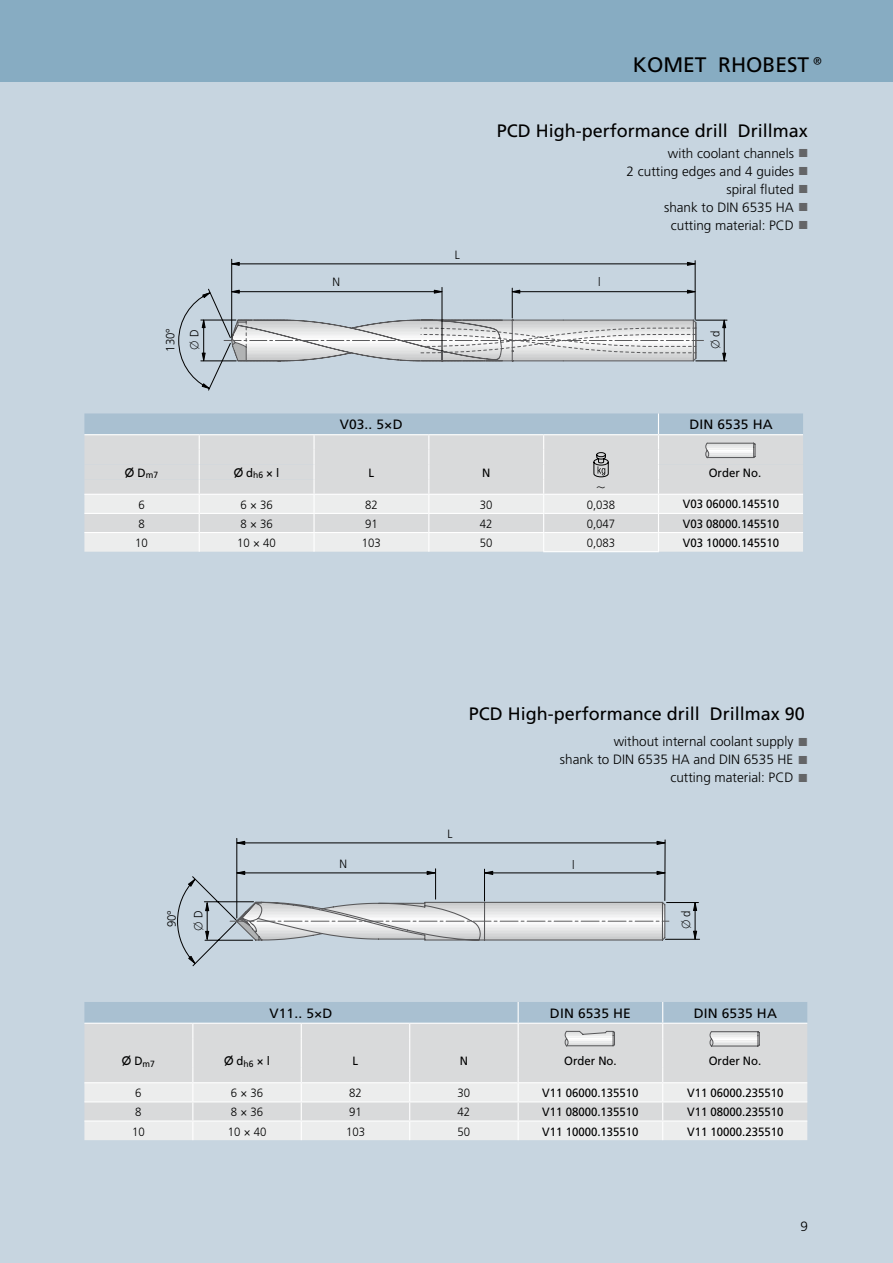
<style>
.page{position:relative;width:893px;height:1263px;background:#fff}
.page>*{position:absolute;margin:0;border:0;box-sizing:border-box;transform-origin:0 0}
.t1{font:21px "Frutiger CE";color:#000}
.t2{font:18px "Frutiger CE";color:#000}
.t3{font:300 13.5px/18px "Frutiger CE";color:#000;text-align:right}
.t4{font:13.5px "Frutiger CE";letter-spacing:.01em;color:#000}
.t5{font:12px "Frutiger CE";color:#000;scale:.95 1}
.t6{font:300 12px "Frutiger CE";color:#000;scale:.95 1}
.t7{font:12px "European Pi Two";color:#000;scale:.95 1}
.t8{font:9px "Frutiger CE";color:#000;scale:.95 1}
.s1{font-family:"Frutiger CE";font-weight:300}
.s2{font-family:"European Pi Three";font-weight:400;color:#646567}
.s3{font-family:"European Pi Two"}
</style>
<div class="page">
<div style="left:0;top:0;width:893px;height:94px;background:#87acc2"></div>
<div style="left:0;top:83px;width:893px;height:1180px;background:#c7d5e0"></div>
<svg style="left:84px;top:1002px;width:723px;height:138px;background:#d7dcdf"></svg>
<svg style="left:84px;top:413px;width:719px;height:139px;background:#d7dcdf"></svg>
<hr style="left:695px;top:902px;width:1px;height:37px;background:#000">
<svg style="left:693px;top:903px;width:4px;height:8px"></svg>
<svg style="left:693px;top:930px;width:4px;height:9px"></svg>
<hr style="left:667px;top:902px;width:31px;height:1px;background:#000">
<hr style="left:665px;top:939px;width:35px;height:1px;background:#000">
<hr style="left:484px;top:869px;width:1px;height:32px;background:#000">
<hr style="left:664px;top:840px;width:1px;height:60px;background:#000">
<hr style="left:237px;top:842px;width:428px;height:1px;background:#000">
<svg style="left:237px;top:840px;width:9px;height:5px"></svg>
<svg style="left:656px;top:840px;width:10px;height:5px"></svg>
<hr style="left:236px;top:838px;width:1px;height:80px;background:#000">
<hr style="left:435px;top:869px;width:1px;height:30px;background:#000">
<svg style="left:177px;top:870px;width:492px;height:97px"></svg>
<hr style="left:695px;top:261px;width:1px;height:58px;background:#000">
<hr style="left:231px;top:259px;width:1px;height:78px;background:#000">
<hr style="left:232px;top:263px;width:463px;height:1px;background:#000">
<svg style="left:231px;top:262px;width:9px;height:4px"></svg>
<svg style="left:687px;top:262px;width:9px;height:4px"></svg>
<hr style="left:442px;top:287px;width:1px;height:64px;background:#000">
<hr style="left:696px;top:320px;width:31px;height:1px;background:#000">
<hr style="left:696px;top:360px;width:31px;height:1px;background:#000">
<hr style="left:724px;top:320px;width:1px;height:41px;background:#000">
<svg style="left:722px;top:319px;width:4px;height:9px"></svg>
<svg style="left:722px;top:352px;width:4px;height:10px"></svg>
<svg style="left:178px;top:288px;width:525px;height:103px"></svg>
<h1 class="t1" style="left:633px;top:52px;width:195px">KOMET RHOBEST®</h1>
<h2 class="t2" style="left:497px;top:121px;width:313px">PCD High-performance drill Drillmax</h2>
<p class="t6" style="left:163px;top:352px;width:26px;rotate:-90deg">130°</p>
<p class="t7" style="left:188px;top:350px;width:23px;rotate:-90deg">x <span class="s1">D</span></p>
<p class="t6" style="left:455px;top:247px;width:7px">L</p>
<p class="t6" style="left:333px;top:275px;width:10px">N</p>
<p class="t6" style="left:598px;top:275px;width:4px">l</p>
<p class="t3" style="left:627px;top:144px;width:183px">with coolant channels <span class="s2">K<br></span>2 cutting edges and 4 guides <span class="s2">K </span>spiral fluted <span class="s2">K<br></span>shank to DIN 6535 HA <span class="s2">K </span>cutting material: PCD <span class="s2">K</span></p>
<p class="t7" style="left:709px;top:349px;width:21px;rotate:-90deg">x <span class="s1">d</span></p>
<p class="t4" style="left:340px;top:416px;width:64px">V03.. 5×D</p>
<p class="t4" style="left:689px;top:416px;width:85px">DIN 6535 HA</p>
<p class="t8" style="left:125px;top:470px;width:37px"><sup>X</sup> <sup>D</sup>m7</p>
<p class="t5" style="left:234px;top:465px;width:50px"><span class="s3">X</span> d<sub>h6</sub> × l</p>
<p class="t5" style="left:369px;top:465px;width:8px">L</p>
<p class="t5" style="left:482px;top:465px;width:10px">N</p>
<p class="t7" style="left:596px;top:481px;width:12px">p</p>
<p class="t5" style="left:709px;top:465px;width:57px">Order No.</p>
<p class="t6" style="left:138px;top:497px;width:8px">6</p>
<p class="t6" style="left:241px;top:497px;width:35px">6 × 36</p>
<p class="t6" style="left:365px;top:497px;width:15px">82</p>
<p class="t6" style="left:480px;top:497px;width:15px">30</p>
<p class="t6" style="left:587px;top:497px;width:32px">0,038</p>
<p class="t5" style="left:683px;top:497px;width:103px">V03 06000.145510</p>
<p class="t6" style="left:138px;top:516px;width:8px">8</p>
<p class="t6" style="left:240px;top:516px;width:35px">8 × 36</p>
<p class="t6" style="left:365px;top:516px;width:15px">91</p>
<p class="t6" style="left:480px;top:516px;width:15px">42</p>
<p class="t6" style="left:587px;top:516px;width:32px">0,047</p>
<p class="t5" style="left:683px;top:516px;width:103px">V03 08000.145510</p>
<p class="t6" style="left:135px;top:536px;width:15px">10</p>
<p class="t6" style="left:237px;top:536px;width:42px">10 × 40</p>
<p class="t6" style="left:362px;top:536px;width:22px">103</p>
<p class="t6" style="left:480px;top:536px;width:15px">50</p>
<p class="t6" style="left:587px;top:536px;width:32px">0,083</p>
<p class="t5" style="left:683px;top:536px;width:103px">V03 10000.145510</p>
<h2 class="t2" style="left:469px;top:703px;width:338px">PCD High-performance drill Drillmax 90</h2>
<p class="t6" style="left:165px;top:927px;width:20px;rotate:-90deg">90°</p>
<p class="t7" style="left:192px;top:930px;width:23px;rotate:-90deg">x <span class="s1">D</span></p>
<p class="t6" style="left:339px;top:857px;width:10px">N</p>
<p class="t6" style="left:447px;top:827px;width:7px">L</p>
<p class="t3" style="left:560px;top:732px;width:249px">without internal coolant supply <span class="s2">K<br></span>shank to DIN 6535 HA and DIN 6535 HE <span class="s2">K </span>cutting material: PCD <span class="s2">K</span></p>
<p class="t6" style="left:572px;top:858px;width:4px">l</p>
<p class="t7" style="left:680px;top:929px;width:22px;rotate:-90deg">x <span class="s1">d</span></p>
<p class="t4" style="left:270px;top:1005px;width:64px">V11.. 5×D</p>
<p class="t4" style="left:550px;top:1005px;width:82px">DIN 6535 HE</p>
<p class="t4" style="left:694px;top:1005px;width:85px">DIN 6535 HA</p>
<p class="t8" style="left:122px;top:1058px;width:37px"><sup>X</sup> <sup>D</sup>m7</p>
<p class="t5" style="left:224px;top:1054px;width:50px"><span class="s3">X</span> d<sub>h6</sub> × l</p>
<p class="t5" style="left:353px;top:1054px;width:8px">L</p>
<p class="t5" style="left:460px;top:1054px;width:10px">N</p>
<p class="t6" style="left:135px;top:1086px;width:8px">6</p>
<p class="t6" style="left:231px;top:1086px;width:35px">6 × 36</p>
<p class="t6" style="left:349px;top:1086px;width:15px">82</p>
<p class="t6" style="left:458px;top:1086px;width:15px">30</p>
<p class="t5" style="left:542px;top:1086px;width:103px">V11 06000.135510</p>
<p class="t5" style="left:687px;top:1086px;width:103px">V11 06000.235510</p>
<p class="t6" style="left:135px;top:1105px;width:8px">8</p>
<p class="t6" style="left:231px;top:1105px;width:35px">8 × 36</p>
<p class="t6" style="left:349px;top:1105px;width:15px">91</p>
<p class="t6" style="left:458px;top:1105px;width:15px">42</p>
<p class="t5" style="left:542px;top:1105px;width:103px">V11 08000.135510</p>
<p class="t5" style="left:687px;top:1105px;width:103px">V11 08000.235510</p>
<p class="t6" style="left:132px;top:1124px;width:15px">10</p>
<p class="t6" style="left:228px;top:1124px;width:42px">10 × 40</p>
<p class="t6" style="left:346px;top:1124px;width:22px">103</p>
<p class="t6" style="left:458px;top:1124px;width:15px">50</p>
<p class="t5" style="left:542px;top:1124px;width:103px">V11 10000.135510</p>
<p class="t5" style="left:687px;top:1124px;width:103px">V11 10000.235510</p>
<p class="t5" style="left:564px;top:1054px;width:57px">Order No.</p>
<p class="t5" style="left:709px;top:1054px;width:57px">Order No.</p>
<p class="t3" style="left:800px;top:1217px;width:9px">9</p>
</div>
